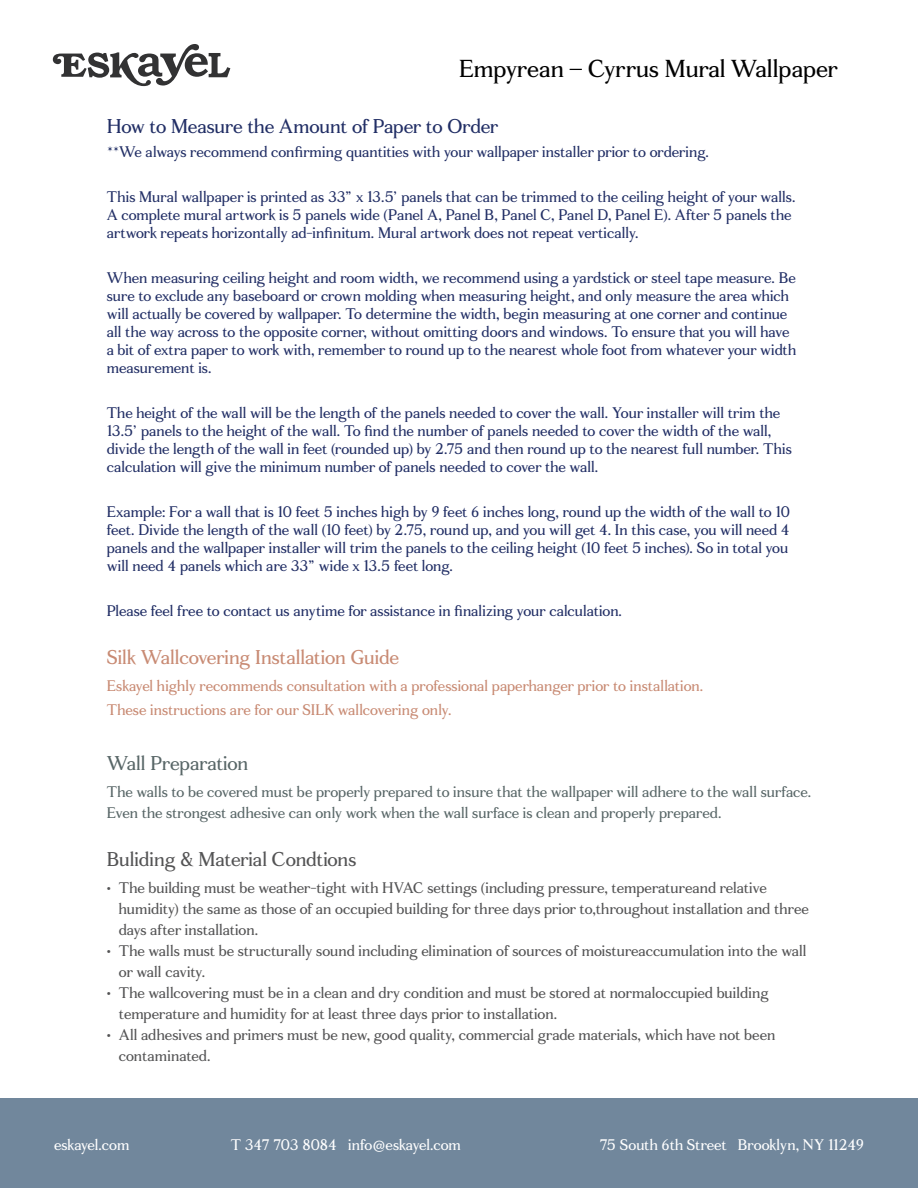
<style>
.page{position:relative;width:918px;height:1188px;background:#fff}
.page>*{position:absolute;margin:0;border:0;box-sizing:border-box;transform-origin:0 0}
.t1{font:24px "Fortescue";color:#000}
.t2{font:19.5px "Fortescue";letter-spacing:-.01em;color:#212e65}
.t3{font:19.5px "Fortescue";letter-spacing:-.005em;color:#c88a73}
.t4{font:19.5px "Fortescue";letter-spacing:-.01em;color:#535354}
.t5{font:19.5px "Fortescue";color:#586667}
.t6{font:15px/18px "Fortescue";color:#212e65}
.t7{font:15px/21px "Fortescue";color:#535354}
.t8{font:15px/21px "Fortescue";color:#586667}
.t9{font:15px/24px "Fortescue";color:#c88a73}
.t10{font:15px "Fortescue";letter-spacing:-.005em;color:#fff}
</style>
<div class="page">
<div style="left:0;top:1098px;width:918px;height:90px;background:#71879c"></div>
<svg style="left:53px;top:44px;width:177px;height:42px"></svg>
<h1 class="t1" style="left:459px;top:54px;width:380px">Empyrean – Cyrrus Mural Wallpaper</h1>
<h2 class="t2" style="left:107px;top:114px;width:393px">How to Measure the Amount of Paper to Order</h2>
<p class="t6" style="left:107px;top:142px;width:604px">**We always recommend confirming quantities with your wallpaper installer prior to ordering.</p>
<p class="t6" style="left:107px;top:187px;width:690px">This Mural wallpaper is printed as 33” x 13.5’ panels that can be trimmed to the ceiling height of your walls.<br>A complete mural artwork is 5 panels wide (Panel A, Panel B, Panel C, Panel D, Panel E). After 5 panels the artwork repeats horizontally ad-infinitum. Mural artwork does not repeat vertically.</p>
<p class="t6" style="left:107px;top:268px;width:691px">When measuring ceiling height and room width, we recommend using a yardstick or steel tape measure. Be sure to exclude any baseboard or crown molding when measuring height, and only measure the area which will actually be covered by wallpaper. To determine the width, begin measuring at one corner and continue all the way across to the opposite corner, without omitting doors and windows. To ensure that you will have a bit of extra paper to work with, remember to round up to the nearest whole foot from whatever your width measurement is.</p>
<p class="t6" style="left:107px;top:403px;width:687px">The height of the wall will be the length of the panels needed to cover the wall. Your installer will trim the 13.5’ panels to the height of the wall. To find the number of panels needed to cover the width of the wall, divide the length of the wall in feet (rounded up) by 2.75 and then round up to the nearest full number. This calculation will give the minimum number of panels needed to cover the wall.</p>
<p class="t6" style="left:107px;top:502px;width:685px;text-align:justify">Example: For a wall that is 10 feet 5 inches high by 9 feet 6 inches long, round up the width of the wall to 10 feet. Divide the length of the wall (10 feet) by 2.75, round up, and you will get 4. In this case, you will need 4 panels and the wallpaper installer will trim the panels to the ceiling height (10 feet 5 inches). So in total you will need 4 panels which are 33” wide x 13.5 feet long.</p>
<p class="t6" style="left:107px;top:601px;width:517px">Please feel free to contact us anytime for assistance in finalizing your calculation.</p>
<h2 class="t3" style="left:107px;top:645px;width:294px">Silk Wallcovering Installation Guide</h2>
<p class="t9" style="left:107px;top:673px;width:598px">Eskayel highly recommends consultation with a professional paperhanger prior to installation.<br>These instructions are for our SILK wallcovering only.</p>
<h2 class="t5" style="left:107px;top:751px;width:143px">Wall Preparation</h2>
<p class="t8" style="left:107px;top:781px;width:706px">The walls to be covered must be properly prepared to insure that the wallpaper will adhere to the wall surface.<br>Even the strongest adhesive can only work when the wall surface is clean and properly prepared.</p>
<h2 class="t4" style="left:107px;top:847px;width:251px">Buliding &amp; Material Condtions</h2>
<p class="t7" style="left:119px;top:877px;width:692px;text-indent:-12px">• The building must be weather-tight with HVAC settings (including pressure, temperatureand relative humidity) the same as those of an occupied building for three days prior to,throughout installation and three days after installation.</p>
<p class="t7" style="left:119px;top:940px;width:689px;text-indent:-12px">• The walls must be structurally sound including elimination of sources of moistureaccumulation into the wall or wall cavity.</p>
<p class="t7" style="left:119px;top:982px;width:651px;text-indent:-12px">• The wallcovering must be in a clean and dry condition and must be stored at normaloccupied building temperature and humidity for at least three days prior to installation.</p>
<p class="t7" style="left:119px;top:1024px;width:658px;text-indent:-12px">• All adhesives and primers must be new, good quality, commercial grade materials, which have not been contaminated.</p>
<p class="t10" style="left:54px;top:1136px;width:77px">eskayel.com</p>
<p class="t10" style="left:231px;top:1136px;width:232px">T 347 703 8084 info@eskayel.com</p>
<p class="t10" style="left:599px;top:1136px;width:266px">75 South 6th Street Brooklyn, NY 11249</p>
</div>
